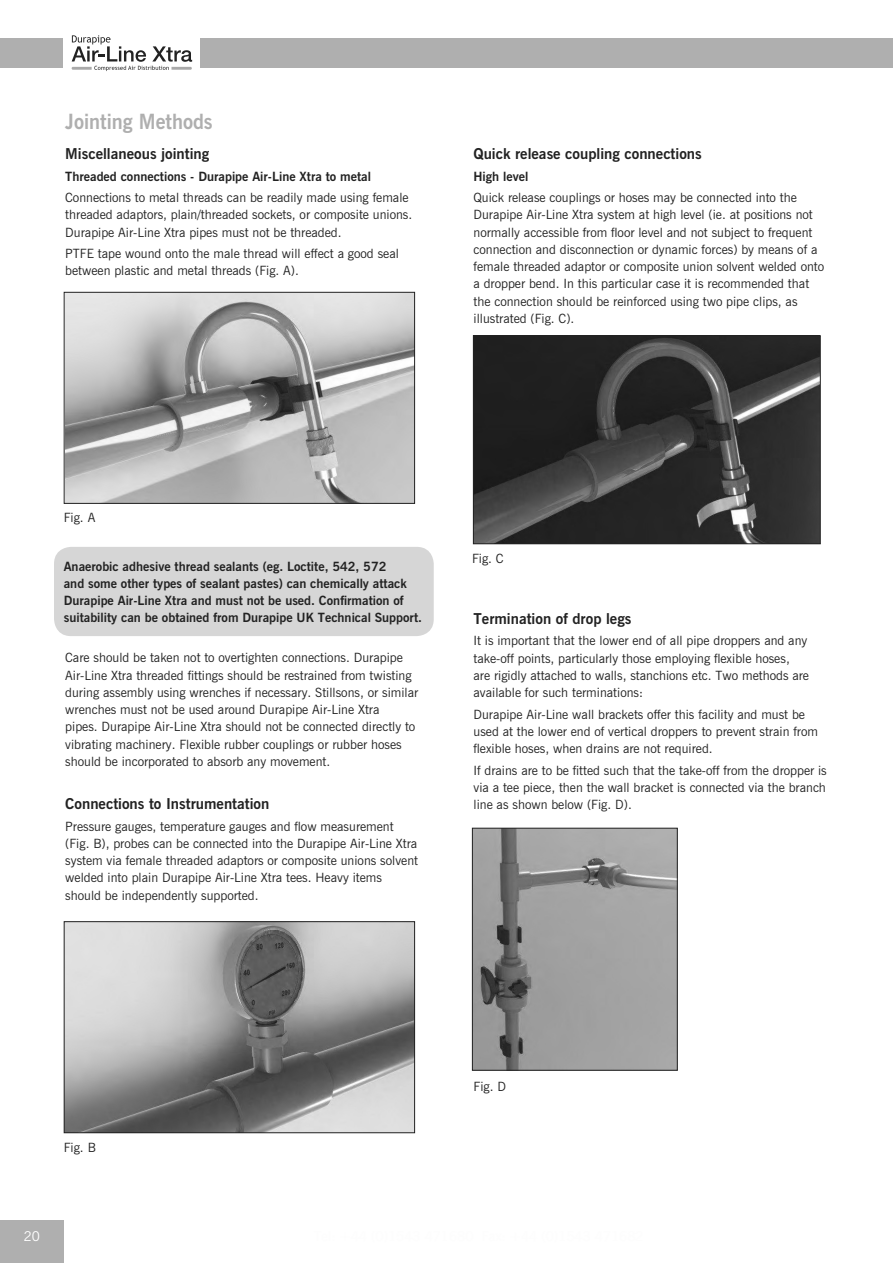
<style>
.page{position:relative;width:893px;height:1263px;background:#fff}
.page>*{position:absolute;margin:0;border:0;box-sizing:border-box;transform-origin:0 0}
.t1{font:700 21px "News Gothic BT";color:#afafaf;scale:.95 1}
.t2{font:700 15px "News Gothic BT";color:#222}
.t3{font:13.5px "News Gothic BT";color:#fff}
.t4{font:12.75px/17.2px "News Gothic BT";color:#222}
.t5{font:700 12.75px/17.2px "News Gothic BT";color:#222}
</style>
<div class="page">
<div style="left:0;top:1220px;width:64px;height:43px;background:#afafaf"></div>
<div style="left:0;top:38px;width:893px;height:30px;background:#afafaf"></div>
<div style="left:64px;top:17px;width:136px;height:73px;background:#fff"></div>
<svg style="left:72px;top:35px;width:120px;height:36px"></svg>
<div style="left:54px;top:547px;width:380px;height:89px;background:#d6d6d6;border-radius:17px"></div>
<img style="left:66px;top:294px;width:347px;height:208px">
<div style="left:64px;top:292px;width:351px;height:212px;border:1px solid #222"></div>
<img style="left:66px;top:923px;width:347px;height:208px">
<div style="left:64px;top:921px;width:351px;height:212px;border:1px solid #222"></div>
<img style="left:474px;top:830px;width:202px;height:238px">
<div style="left:472px;top:828px;width:206px;height:242px;border:1px solid #222"></div>
<img style="left:475px;top:337px;width:344px;height:205px">
<div style="left:473px;top:335px;width:348px;height:209px;border:1px solid #222"></div>
<h1 class="t1" style="left:65px;top:109px;width:157px">Jointing Methods</h1>
<p class="t2" style="left:65px;top:145px;width:146px">Miscellaneous jointing</p>
<p class="t5" style="left:65px;top:167px;width:307px">Threaded connections - Durapipe Air-Line Xtra to metal</p>
<p class="t4" style="left:65px;top:189px;width:349px">Connections to metal threads can be readily made using female threaded adaptors, plain/threaded sockets, or composite unions.<br>Durapipe Air-Line Xtra pipes must not be threaded.</p>
<p class="t4" style="left:65px;top:245px;width:335px">PTFE tape wound onto the male thread will effect a good seal between plastic and metal threads (Fig. A).</p>
<p class="t2" style="left:473px;top:145px;width:230px">Quick release coupling connections</p>
<p class="t5" style="left:473px;top:167px;width:56px">High level</p>
<p class="t4" style="left:473px;top:189px;width:352px">Quick release couplings or hoses may be connected into the Durapipe Air-Line Xtra system at high level (ie. at positions not normally accessible from floor level and not subject to frequent connection and disconnection or dynamic forces) by means of a female threaded adaptor or composite union solvent welded onto a dropper bend. In this particular case it is recommended that the connection should be reinforced using two pipe clips, as illustrated (Fig. C).</p>
<p class="t4" style="left:64px;top:509px;width:33px">Fig. A</p>
<p class="t5" style="left:64px;top:557px;width:360px">Anaerobic adhesive thread sealants (eg. Loctite, 542, 572<br>and some other types of sealant pastes) can chemically attack Durapipe Air-Line Xtra and must not be used. Confirmation of suitability can be obtained from Durapipe UK Technical Support.</p>
<p class="t4" style="left:65px;top:649px;width:355px">Care should be taken not to overtighten connections. Durapipe Air-Line Xtra threaded fittings should be restrained from twisting during assembly using wrenches if necessary. Stillsons, or similar wrenches must not be used around Durapipe Air-Line Xtra<br>pipes. Durapipe Air-Line Xtra should not be connected directly to vibrating machinery. Flexible rubber couplings or rubber hoses should be incorporated to absorb any movement.</p>
<p class="t2" style="left:65px;top:794px;width:206px">Connections to Instrumentation</p>
<p class="t4" style="left:65px;top:817px;width:354px">Pressure gauges, temperature gauges and flow measurement (Fig. B), probes can be connected into the Durapipe Air-Line Xtra system via female threaded adaptors or composite unions solvent welded into plain Durapipe Air-Line Xtra tees. Heavy items should be independently supported.</p>
<p class="t4" style="left:472px;top:549px;width:33px">Fig. C</p>
<p class="t2" style="left:473px;top:609px;width:159px">Termination of drop legs</p>
<p class="t4" style="left:473px;top:632px;width:337px">It is important that the lower end of all pipe droppers and any take-off points, particularly those employing flexible hoses, are rigidly attached to walls, stanchions etc. Two methods are available for such terminations:</p>
<p class="t4" style="left:473px;top:705px;width:346px">Durapipe Air-Line wall brackets offer this facility and must be used at the lower end of vertical droppers to prevent strain from flexible hoses, when drains are not required.</p>
<p class="t4" style="left:473px;top:761px;width:355px;text-align:justify">If drains are to be fitted such that the take-off from the dropper is via a tee piece, then the wall bracket is connected via the branch line as shown below (Fig. D).</p>
<p class="t4" style="left:64px;top:1138px;width:34px">Fig. B</p>
<p class="t3" style="left:24px;top:1228px;width:18px">20</p>
<p class="t4" style="left:473px;top:1078px;width:34px">Fig. D</p>
</div>
